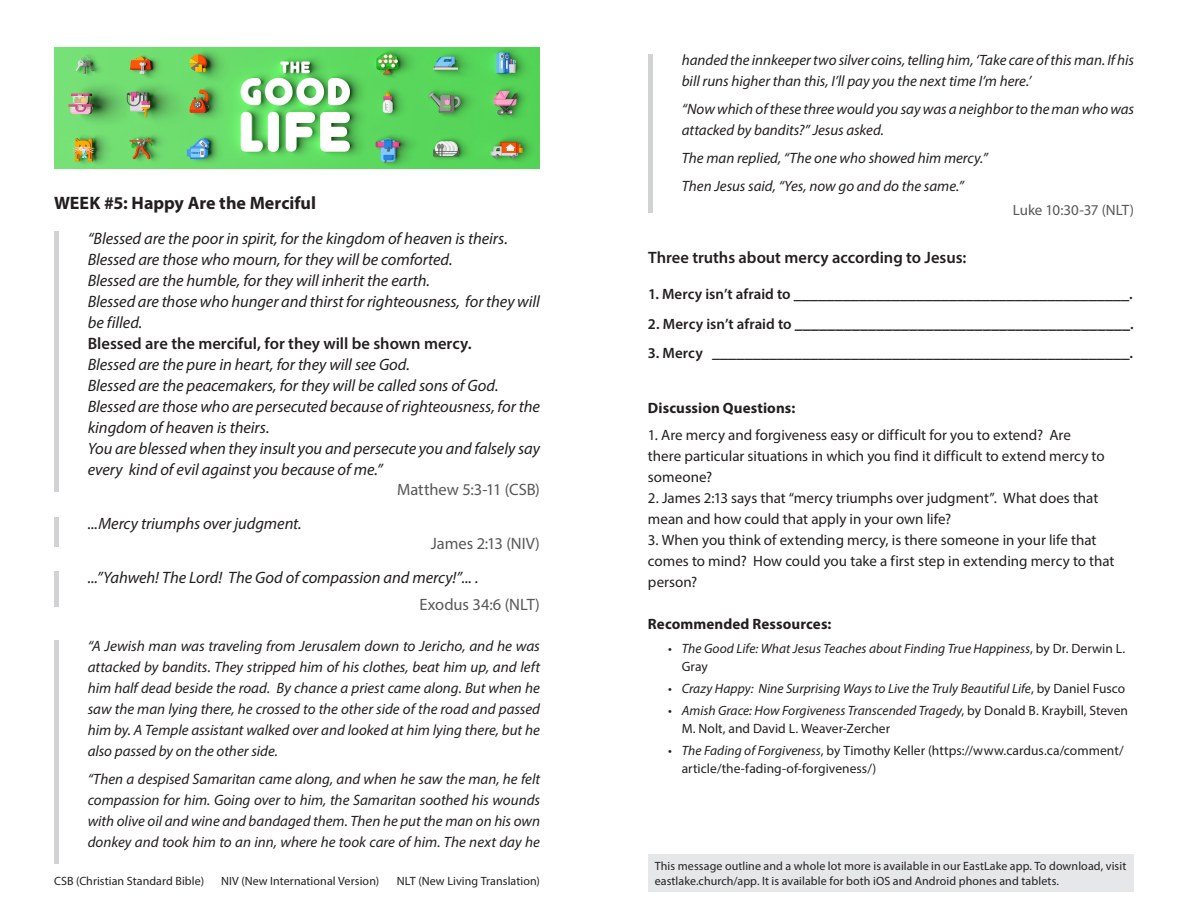
<style>
.page{position:relative;width:1188px;height:918px;background:#fff}
.page>*{position:absolute;margin:0;border:0;box-sizing:border-box;transform-origin:0 0}
.Sub_Heading{font:700 18px "Myriad Pro";color:#231f20}
.Verse{font:italic 16.5px/21px "Myriad Pro";letter-spacing:-.005em;color:#231f20}
.Reference{font:16.5px "Myriad Pro";letter-spacing:-.005em;color:#57585a}
.Verse-2{font:600 16.5px "Myriad Pro";color:#231f20}
.Sub_Heading-2{font:600 16.5px "Myriad Pro";letter-spacing:-.005em;color:#231f20}
.Verse-3{font:italic 15px/21px "Myriad Pro";color:#231f20;text-align:justify}
.Resouces_Heading{font:15px/21px "Myriad Pro";color:#231f20}
.Fill-In_Sentence{font:600 15px "Myriad Pro";color:#231f20}
.Resouces_Heading-2{font:700 15px "Myriad Pro";letter-spacing:.005em;color:#231f20}
.Sub_Heading-3{font:700 15px "Myriad Pro";letter-spacing:.005em;color:#231f20}
.Reference-2{font:15px "Myriad Pro";letter-spacing:-.01em;color:#57585a}
.t1{font:13.5px/18px "Myriad Pro";letter-spacing:.005em;color:#231f20}
.t2{font:italic 13.5px/18px "Myriad Pro";letter-spacing:.005em;color:#231f20}
.Translattions{font:12px/15px "Myriad Pro";letter-spacing:.005em;color:#231f20}
.s1{font-style:normal}
.s2{font-style:italic}
</style>
<div class="page">
<hr style="left:54px;top:231px;width:4px;height:30px;background:#d1d2d4">
<hr style="left:54px;top:252px;width:4px;height:30px;background:#d1d2d4">
<hr style="left:54px;top:273px;width:4px;height:30px;background:#d1d2d4">
<hr style="left:54px;top:294px;width:4px;height:51px;background:#d1d2d4">
<hr style="left:54px;top:336px;width:4px;height:30px;background:#d1d2d4">
<hr style="left:54px;top:357px;width:4px;height:30px;background:#d1d2d4">
<hr style="left:54px;top:378px;width:4px;height:30px;background:#d1d2d4">
<hr style="left:54px;top:399px;width:4px;height:51px;background:#d1d2d4">
<hr style="left:54px;top:441px;width:4px;height:51px;background:#d1d2d4">
<hr style="left:54px;top:517px;width:4px;height:30px;background:#d1d2d4">
<hr style="left:54px;top:571px;width:4px;height:30px;background:#d1d2d4">
<svg style="left:54px;top:601px;width:4px;height:6px"></svg>
<hr style="left:54px;top:640px;width:4px;height:133px;background:#d1d2d4">
<hr style="left:54px;top:773px;width:4px;height:91px;background:#d1d2d4">
<hr style="left:648px;top:54px;width:4px;height:50px;background:#d1d2d4">
<hr style="left:648px;top:103px;width:4px;height:49px;background:#d1d2d4">
<hr style="left:648px;top:152px;width:4px;height:28px;background:#d1d2d4">
<hr style="left:648px;top:179px;width:4px;height:29px;background:#d1d2d4">
<svg style="left:648px;top:208px;width:4px;height:4px"></svg>
<hr style="left:794px;top:300px;width:335px;height:1px;background:#231f20">
<hr style="left:795px;top:330px;width:335px;height:1px;background:#231f20">
<hr style="left:712px;top:359px;width:418px;height:1px;background:#231f20">
<img style="left:54px;top:47px;width:486px;height:122px">
<div style="left:648px;top:854px;width:486px;height:38px;background:#e6e7e9"></div>
<p class="Sub_Heading" style="left:54px;top:191px;width:263px">WEEK #5: Happy Are the Merciful</p>
<p class="Verse" style="left:88px;top:227px;width:422px">“Blessed are the poor in spirit, for the kingdom of heaven is theirs.</p>
<p class="Verse" style="left:88px;top:248px;width:366px">Blessed are those who mourn, for they will be comforted.</p>
<p class="Verse" style="left:88px;top:269px;width:344px">Blessed are the humble, for they will inherit the earth.</p>
<p class="Verse" style="left:88px;top:290px;width:454px">Blessed are those who hunger and thirst for righteousness, for they will be filled.</p>
<p class="Verse-2" style="left:88px;top:333px;width:385px">Blessed are the merciful, for they will be shown mercy.</p>
<p class="Verse" style="left:88px;top:353px;width:324px">Blessed are the pure in heart, for they will see God.</p>
<p class="Verse" style="left:88px;top:374px;width:412px">Blessed are the peacemakers, for they will be called sons of God.</p>
<p class="Verse" style="left:88px;top:395px;width:454px">Blessed are those who are persecuted because of righteousness, for the kingdom of heaven is theirs.</p>
<p class="Verse" style="left:88px;top:437px;width:454px">You are blessed when they insult you and persecute you and falsely say every kind of evil against you because of me.”</p>
<p class="Reference" style="left:397px;top:479px;width:144px">Matthew 5:3-11 (CSB)</p>
<p class="Verse" style="left:88px;top:513px;width:216px">...Mercy triumphs over judgment.</p>
<p class="Reference" style="left:431px;top:533px;width:111px">James 2:13 (NIV)</p>
<p class="Verse" style="left:88px;top:567px;width:392px">...”Yahweh! The Lord! The God of compassion and mercy!”... .</p>
<p class="Reference" style="left:420px;top:594px;width:122px">Exodus 34:6 (NLT)</p>
<p class="Verse-3" style="left:88px;top:635px;width:454px">“A Jewish man was traveling from Jerusalem down to Jericho, and he was attacked by bandits. They stripped him of his clothes, beat him up, and left him half dead beside the road. By chance a priest came along. But when he saw the man lying there, he crossed to the other side of the road and passed him by. A Temple assistant walked over and looked at him lying there, but he also passed by on the other side.</p>
<p class="Verse-3" style="left:88px;top:768px;width:454px">“Then a despised Samaritan came along, and when he saw the man, he felt compassion for him. Going over to him, the Samaritan soothed his wounds with olive oil and wine and bandaged them. Then he put the man on his own donkey and took him to an inn, where he took care of him. The next day he</p>
<p class="Translattions" style="left:54px;top:874px;width:152px">CSB (Christian Standard Bible)</p>
<p class="Translattions" style="left:221px;top:874px;width:160px">NIV (New International Version)</p>
<p class="Translattions" style="left:397px;top:874px;width:144px">NLT (New Living Translation)</p>
<p class="Verse-3" style="left:682px;top:49px;width:454px">handed the innkeeper two silver coins, telling him, ‘Take care of this man. If his bill runs higher than this, I’ll pay you the next time I’m here.’</p>
<p class="Verse-3" style="left:682px;top:98px;width:454px">“Now which of these three would you say was a neighbor to the man who was attacked by bandits?” Jesus asked.</p>
<p class="Verse-3" style="left:682px;top:147px;width:308px">The man replied, “The one who showed him mercy.”</p>
<p class="Verse-3" style="left:682px;top:175px;width:284px">Then Jesus said, “Yes, now go and do the same.”</p>
<p class="Reference-2" style="left:1013px;top:201px;width:123px">Luke 10:30-37 (NLT)</p>
<p class="Sub_Heading-2" style="left:648px;top:247px;width:320px">Three truths about mercy according to Jesus:</p>
<p class="Fill-In_Sentence" style="left:648px;top:285px;width:486px">1. Mercy isn’t afraid to _________________________________________.</p>
<p class="Fill-In_Sentence" style="left:648px;top:314px;width:487px">2. Mercy isn’t afraid to _________________________________________.</p>
<p class="Fill-In_Sentence" style="left:648px;top:343px;width:487px">3. Mercy ___________________________________________________.</p>
<p class="Sub_Heading-3" style="left:648px;top:398px;width:149px">Discussion Questions:</p>
<p class="Resouces_Heading" style="left:648px;top:424px;width:458px">1. Are mercy and forgiveness easy or difficult for you to extend? Are there particular situations in which you find it difficult to extend mercy to someone?</p>
<p class="Resouces_Heading" style="left:648px;top:487px;width:452px">2. James 2:13 says that “mercy triumphs over judgment”. What does that mean and how could that apply in your own life?</p>
<p class="Resouces_Heading" style="left:648px;top:529px;width:468px">3. When you think of extending mercy, is there someone in your life that comes to mind? How could you take a first step in extending mercy to that person?</p>
<p class="Resouces_Heading-2" style="left:648px;top:614px;width:185px">Recommended Ressources:</p>
<p class="t2" style="left:682px;top:640px;width:445px;text-indent:-14px"><span class="s1">•</span> The Good Life: What Jesus Teaches about Finding True Happiness<span class="s1">, by Dr. Derwin L.<br>Gray</span></p>
<p class="t2" style="left:668px;top:680px;width:459px"><span class="s1">•</span> Crazy Happy: Nine Surprising Ways to Live the Truly Beautiful Life<span class="s1">, by Daniel Fusco</span></p>
<p class="t1" style="left:682px;top:702px;width:448px;text-indent:-14px">• <span class="s2">Amish Grace: How Forgiveness Transcended Tragedy</span>, by Donald B. Kraybill, Steven<br>M. Nolt, and David L. Weaver-Zercher</p>
<p class="t1" style="left:682px;top:742px;width:444px;text-indent:-14px">• <span class="s2">The Fading of Forgiveness</span>, by Timothy Keller (https://www.cardus.ca/comment/ article/the-fading-of-forgiveness/)</p>
<p class="Translattions" style="left:655px;top:858px;width:473px">This message outline and a whole lot more is available in our EastLake app. To download, visit eastlake.church/app. It is available for both iOS and Android phones and tablets.</p>
</div>
